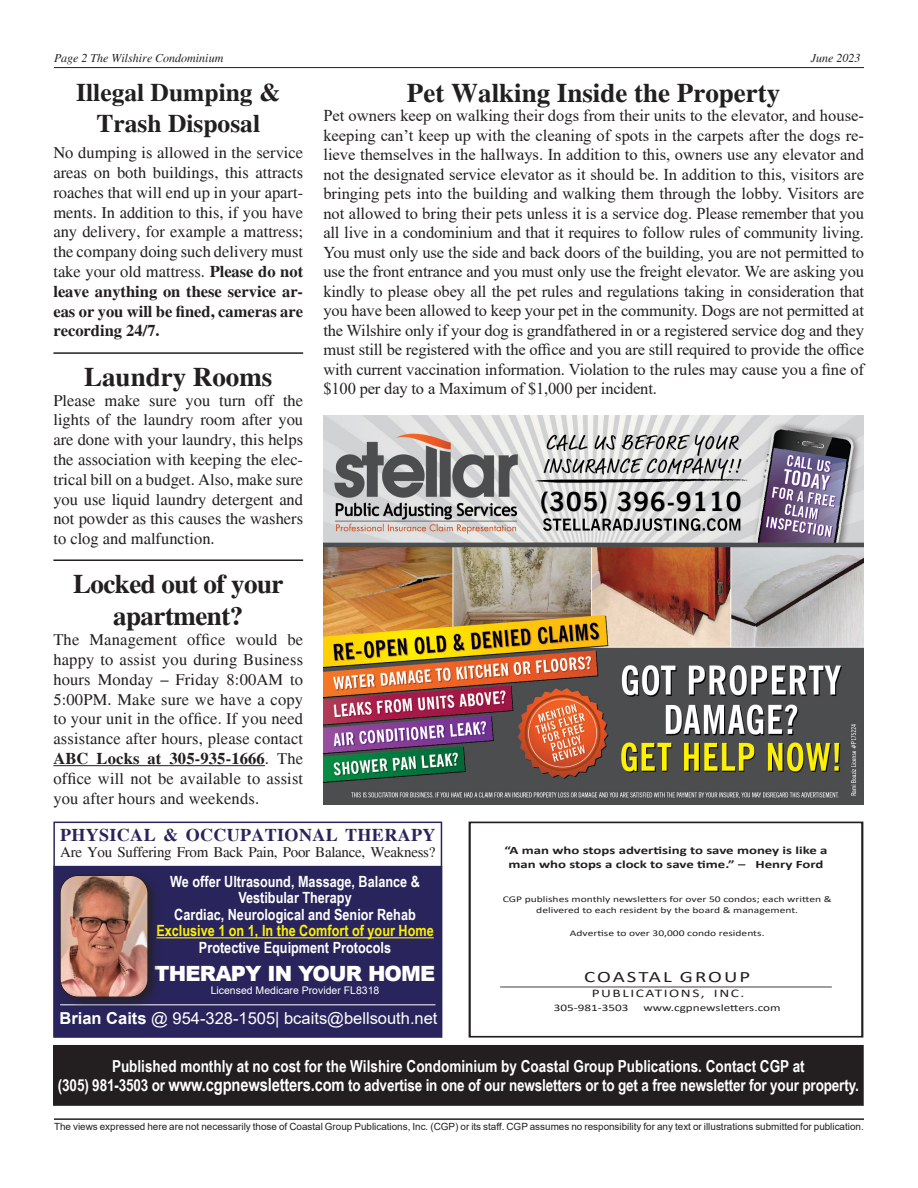
<style>
.page{position:relative;width:918px;height:1188px;background:#fff}
.page>*{position:absolute;margin:0;border:0;box-sizing:border-box;transform-origin:0 0}
.t1{font:700 27px "Times";color:#231f20}
.t2{font:700 27px/32.4px "Times";letter-spacing:-.02em;color:#231f20;text-align:center}
.t3{font:700 25.5px/30.6px "Times";color:#231f20;text-align:center}
.t4{font:900 21px "Arial";letter-spacing:-.04em;color:#fff}
.t5{font:700 18px "Times";letter-spacing:.02em;color:#29255c}
.t6{font:16.5px/19.5px "Times New Roman";letter-spacing:-.01em;color:#231f20;text-align:justify}
.t7{font:16.5px/19.8px "Times";color:#231f20;text-align:justify}
.t8{font:700 16.5px/19.5px "Arial Narrow";color:#fff;text-align:center}
.t9{font:16.5px "Arial";color:#fff}
.t10{font:15.9px "Calibri";letter-spacing:.095em;color:#231f20;scale:1.32 1}
.t11{font:700 15.45px/16.5px "Arial Narrow";color:#fff;text-align:center}
.t12{font:700 15.45px "Arial Narrow";color:#fff101}
.t13{font:15px "Times";letter-spacing:-.02em;color:#231f20}
.t14{font:italic 12px "Times";color:#231f20}
.t15{font:11.7px "Calibri";letter-spacing:.1em;color:#231f20;scale:1.32 1}
.t16{font:700 11.25px/13.5px "Calibri";color:#231f20;text-align:center;scale:1.32 1}
.t17{font:10.5px "Arial";color:#fff}
.t18{font:10.05px "Calibri";color:#231f20;scale:1.32 1}
.t19{font:9.9px "Arial";color:#231f20}
.t20{font:8.7px/10.5px "Calibri";color:#231f20;text-align:center;scale:1.32 1}
.s1{font-weight:700}
.s2{font-size:18px}
</style>
<div class="page">
<hr style="left:54px;top:67px;width:810px;height:1px;background:#231f20">
<hr style="left:54px;top:1118px;width:810px;height:2px;background:#231f20">
<hr style="left:53px;top:765px;width:212px;height:1px;background:#231f20">
<hr style="left:53px;top:352px;width:250px;height:2px;background:#231f20">
<hr style="left:53px;top:559px;width:250px;height:2px;background:#231f20">
<div style="left:54px;top:867px;width:387px;height:170px;background:#29255c"></div>
<div style="left:53px;top:822px;width:389px;height:216px;border:1px solid #29255c"></div>
<hr style="left:156px;top:937px;width:278px;height:1px;background:#fff101">
<hr style="left:60px;top:1004px;width:375px;height:1px;background:#fff">
<div style="left:57px;top:872px;width:104px;height:138px;background:#231f20;opacity:.75"></div>
<img style="left:60px;top:875px;width:88px;height:122px">
<div style="left:60px;top:875px;width:88px;height:122px;border:1px solid #231f20;border-radius:18px"></div>
<img style="left:323px;top:416px;width:540px;height:389px">
<div style="left:469px;top:822px;width:394px;height:216px;border:2px solid #231f20"></div>
<hr style="left:500px;top:987px;width:332px;height:1px;background:#231f20">
<div style="left:54px;top:1045px;width:809px;height:60px;background:#231f20"></div>
<div style="left:53px;top:1045px;width:810px;height:61px;border:1px solid #231f20"></div>
<p class="t14" style="left:54px;top:52px;width:171px">Page 2 The Wilshire Condominium</p>
<p class="t14" style="left:811px;top:52px;width:51px">June 2023</p>
<h1 class="t1" style="left:407px;top:77px;width:375px">Pet Walking Inside the Property</h1>
<p class="t6" style="left:323px;top:105px;width:542px">Pet owners keep on walking their dogs from their units to the elevator, and house&shy;keeping can’t keep up with the cleaning of spots in the carpets after the dogs re&shy;lieve themselves in the hallways. In addition to this, owners use any elevator and not the designated service elevator as it should be. In addition to this, visitors are bringing pets into the building and walking them through the lobby. Visitors are not allowed to bring their pets unless it is a service dog. Please remember that you all live in a condominium and that it requires to follow rules of community living.<br>You must only use the side and back doors of the building, you are not permitted to use the front entrance and you must only use the freight elevator. We are asking you kindly to please obey all the pet rules and regulations taking in consideration that you have been allowed to keep your pet in the community. Dogs are not permitted at the Wilshire only if your dog is grandfathered in or a registered service dog and they must still be registered with the office and you are still required to provide the office with current vaccination information. Violation to the rules may cause you a fine of $100 per day to a Maximum of $1,000 per incident.</p>
<h2 class="t3" style="left:76px;top:77px;width:206px">Illegal Dumping &amp;<br>Trash Disposal</h2>
<p class="t7" style="left:53px;top:143px;width:251px">No dumping is allowed in the service areas on both buildings, this attracts roaches that will end up in your apart&shy;ments. In addition to this, if you have any delivery, for example a mattress; the company doing such delivery must take your old mattress. <span class="s1">Please do not leave anything on these service ar&shy;eas or you will be fined, cameras are recording 24/7.</span></p>
<h1 class="t1" style="left:84px;top:361px;width:190px">Laundry Rooms</h1>
<p class="t7" style="left:53px;top:390px;width:251px">Please make sure you turn off the lights of the laundry room after you are done with your laundry, this helps the association with keeping the elec&shy;trical bill on a budget. Also, make sure you use liquid laundry detergent and not powder as this causes the washers to clog and malfunction.</p>
<h1 class="t2" style="left:73px;top:568px;width:212px">Locked out of your apartment?</h1>
<p class="t7" style="left:53px;top:630px;width:251px">The Management office would be happy to assist you during Business hours Monday – Friday 8:00AM to 5:00PM. Make sure we have a copy to your unit in the office. If you need assistance after hours, please contact <span class="s1">ABC Locks at 305-935-1666</span>. The office will not be available to assist you after hours and weekends.</p>
<p class="t13" style="left:60px;top:843px;width:377px">Are You Suffering From Back Pain, Poor Balance, Weakness?</p>
<p class="t5" style="left:60px;top:824px;width:377px">PHYSICAL &amp; OCCUPATIONAL THERAPY</p>
<p class="t16" style="left:504px;top:843px;width:246px">“A man who stops advertising to save money is like a man who stops a clock to save time.” – Henry Ford</p>
<p class="t20" style="left:503px;top:894px;width:251px">CGP publishes monthly newsletters for over 50 condos; each written &amp; delivered to each resident by the board &amp; management.</p>
<p class="t20" style="left:570px;top:927px;width:149px">Advertise to over 30,000 condo residents.</p>
<p class="t11" style="left:170px;top:872px;width:251px">We offer Ultrasound, Massage, Balance &amp;<br>Vestibular Therapy<br>Cardiac, Neurological and Senior Rehab</p>
<p class="t12" style="left:156px;top:919px;width:279px">Exclusive 1 on 1, In the Comfort of your Home</p>
<p class="t11" style="left:199px;top:938px;width:194px">Protective Equipment Protocols</p>
<p class="t4" style="left:155px;top:958px;width:282px">THERAPY IN YOUR HOME</p>
<p class="t17" style="left:211px;top:983px;width:170px">Licensed Medicare Provider FL8318</p>
<p class="t10" style="left:584px;top:966px;width:127px">COASTAL GROUP</p>
<p class="t15" style="left:592px;top:985px;width:117px">PUBLICATIONS, INC.</p>
<p class="t9" style="left:60px;top:1007px;width:380px"><span class="s1">Brian Caits</span> @ 954-328-1505| bcaits@bellsouth.net</p>
<p class="t18" style="left:554px;top:1001px;width:58px">305-981-3503</p>
<p class="t18" style="left:643px;top:1001px;width:106px">www.cgpnewsletters.com</p>
<p class="t8" style="left:58px;top:1055px;width:802px">Published monthly at no cost for the Wilshire Condominium by Coastal Group Publications. Contact CGP at<br>(305) 981-3503 or <span class="s2">www.cgpnewsletters.com</span> to advertise in one of our newsletters or to get a free newsletter for your property.</p>
<p class="t19" style="left:54px;top:1120px;width:811px">The views expressed here are not necessarily those of Coastal Group Publications, Inc. (CGP) or its staff. CGP assumes no responsibility for any text or illustrations submitted for publication.</p>
</div>
